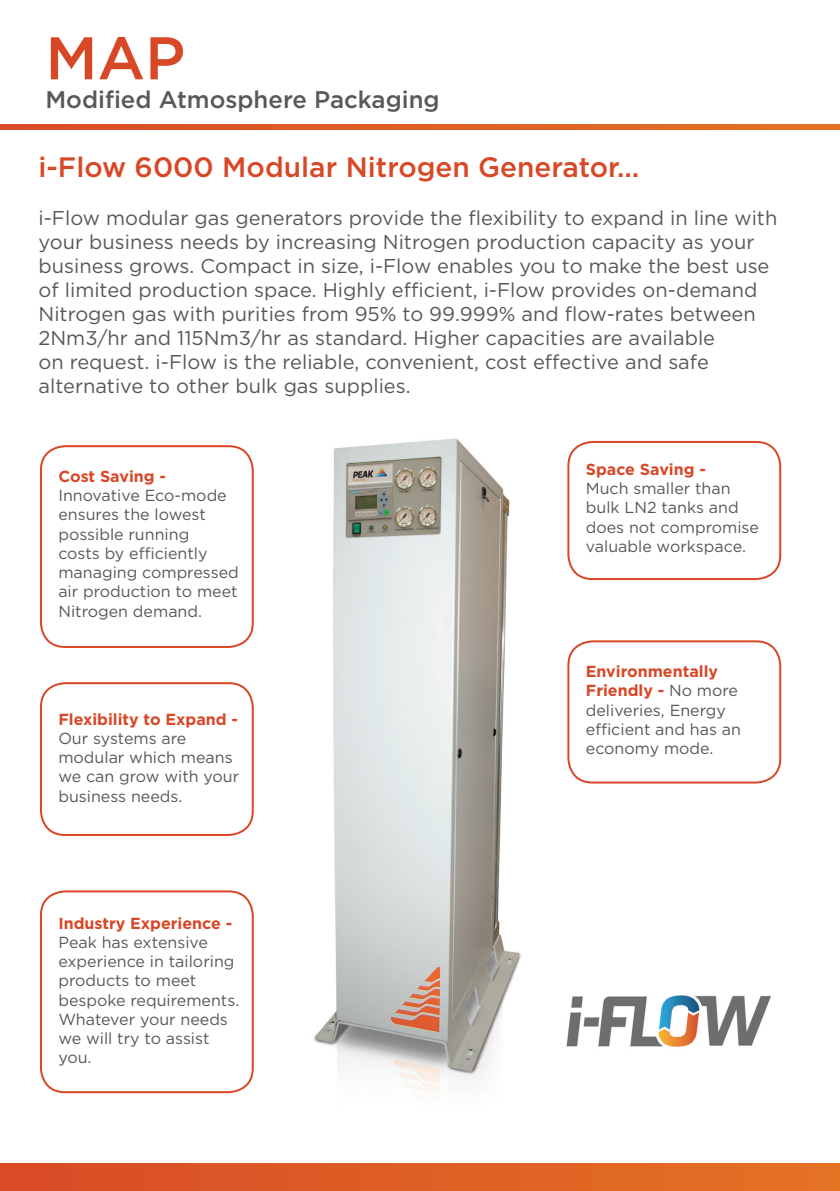
<style>
.page{position:relative;width:840px;height:1191px;background:#fff}
.page>*{position:absolute;margin:0;border:0;box-sizing:border-box;transform-origin:0 0}
.t1{font:500 60px "Gotham";color:#d84726}
.t2{font:500 28px "Gotham";color:#d84726}
.t3{font:500 24px "Gotham";color:#57585a}
.t4{font:20px/24px "Gotham";color:#57585a}
.t5{font:16px/19.2px "Gotham";color:#57585a}
.t6{font:700 16px "Gotham";color:#d84726}
.s1{font-weight:700;color:#d84726}
</style>
<div class="page">
<img style="left:247px;top:438px;width:355px;height:657px">
<div style="left:41px;top:446px;width:211px;height:201px;background:#fff;border-radius:24px"></div>
<div style="left:40px;top:445px;width:213px;height:203px;border:2px solid #d84726;border-radius:24px"></div>
<div style="left:41px;top:683px;width:211px;height:152px;background:#fff;border-radius:24px"></div>
<div style="left:40px;top:682px;width:213px;height:154px;border:2px solid #d84726;border-radius:24px"></div>
<div style="left:41px;top:891px;width:211px;height:201px;background:#fff;border-radius:24px"></div>
<div style="left:40px;top:890px;width:213px;height:203px;border:2px solid #d84726;border-radius:24px"></div>
<div style="left:568px;top:442px;width:211px;height:137px;background:#fff;border-radius:24px"></div>
<div style="left:567px;top:441px;width:213px;height:139px;border:2px solid #d84726;border-radius:24px"></div>
<div style="left:568px;top:641px;width:211px;height:141px;background:#fff;border-radius:24px"></div>
<div style="left:567px;top:640px;width:213px;height:143px;border:2px solid #d84726;border-radius:24px"></div>
<img style="left:553px;top:988px;width:218px;height:64px">
<div style="left:0;top:1163px;width:839px;height:28px;background:linear-gradient(to right,#d84a26,#e47224)"></div>
<svg style="left:0;top:124px;width:839px;height:6px;background:#de5e24"></svg>
<p class="t1" style="left:45px;top:19px;width:141px">MAP</p>
<p class="t3" style="left:45px;top:84px;width:395px">Modified Atmosphere Packaging</p>
<p class="t2" style="left:38px;top:149px;width:602px">i-Flow 6000 Modular Nitrogen Generator…</p>
<p class="t4" style="left:38px;top:205px;width:740px">i-Flow modular gas generators provide the flexibility to expand in line with your business needs by increasing Nitrogen production capacity as your business grows. Compact in size, i-Flow enables you to make the best use of limited production space. Highly efficient, i-Flow provides on-demand Nitrogen gas with purities from 95% to 99.999% and flow-rates between 2Nm3/hr and 115Nm3/hr as standard. Higher capacities are available<br>on request. i-Flow is the reliable, convenient, cost effective and safe alternative to other bulk gas supplies.</p>
<p class="t6" style="left:58px;top:466px;width:109px">Cost Saving -</p>
<p class="t5" style="left:58px;top:485px;width:182px">Innovative Eco-mode ensures the lowest possible running<br>costs by efficiently managing compressed air production to meet<br>Nitrogen demand.</p>
<p class="t6" style="left:58px;top:708px;width:181px">Flexibility to Expand -</p>
<p class="t5" style="left:58px;top:728px;width:182px">Our systems are modular which means we can grow with your business needs.</p>
<p class="t6" style="left:58px;top:912px;width:175px">Industry Experience -</p>
<p class="t5" style="left:58px;top:932px;width:182px">Peak has extensive experience in tailoring products to meet bespoke requirements.<br>Whatever your needs we will try to assist you.</p>
<p class="t6" style="left:585px;top:459px;width:121px">Space Saving -</p>
<p class="t5" style="left:585px;top:478px;width:175px">Much smaller than bulk LN2 tanks and does not compromise valuable workspace.</p>
<p class="t5" style="left:585px;top:661px;width:156px"><span class="s1">Environmentally<br>Friendly -</span> No more deliveries, Energy efficient and has an economy mode.</p>
</div>
